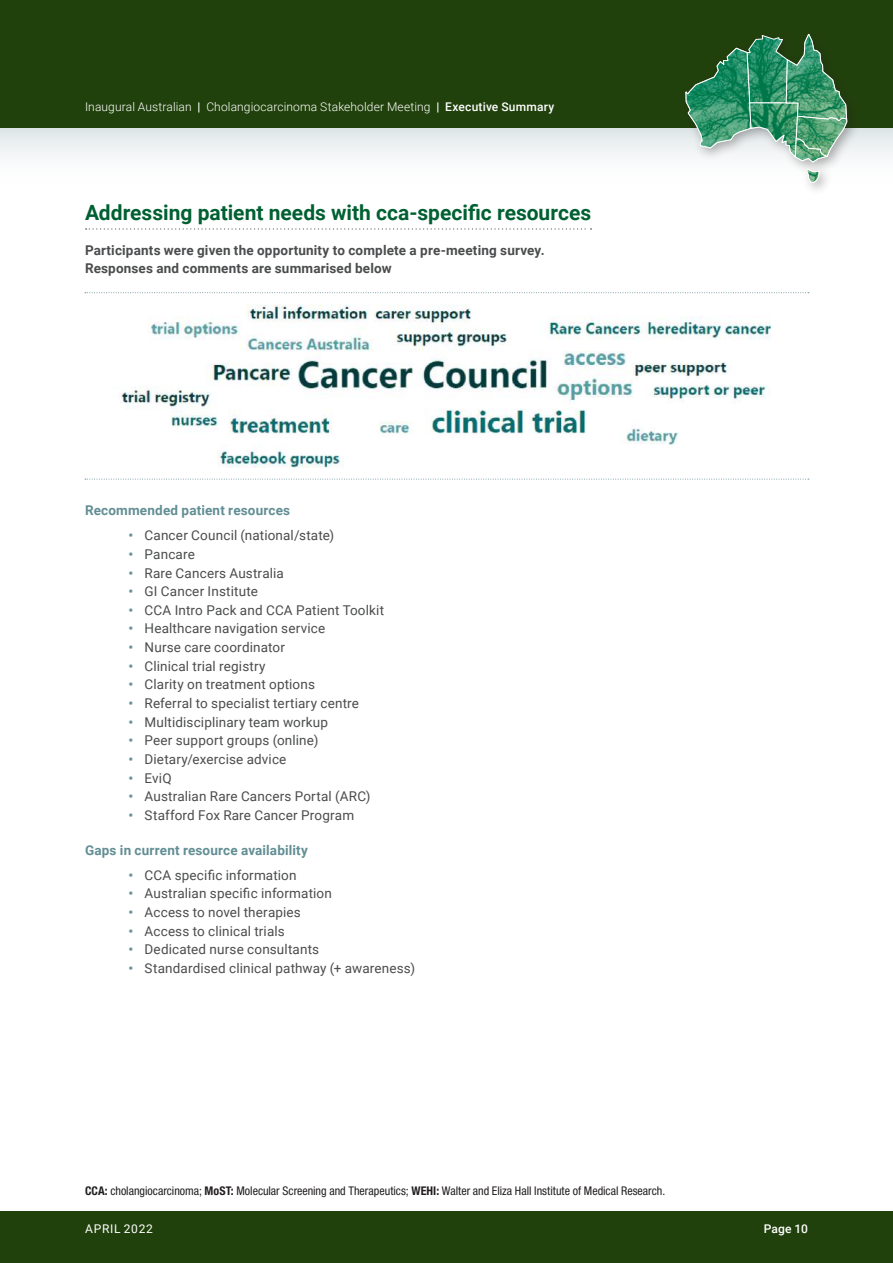
<style>
.page{position:relative;width:893px;height:1263px;background:#fff}
.page>*{position:absolute;margin:0;border:0;box-sizing:border-box;transform-origin:0 0}
.t1{font:700 21px "Roboto";color:#006032}
.t2{font:13.5px "Roboto";letter-spacing:.01em;color:#4b4c4d}
.t3{font:700 13.5px/18px "Roboto";letter-spacing:.015em;color:#4b4c4d}
.t4{font:700 13.5px "Roboto";letter-spacing:.015em;color:#628e94}
.t5{font:condensed 12px "Helvetica Neue LT Std";color:#231f20}
.t6{font:300 12px "Roboto";letter-spacing:.01em;color:#fff}
.t7{font:12px "Roboto";letter-spacing:.06em;color:#fff}
.t8{font:500 12px "Roboto";letter-spacing:.015em;color:#fff}
.s1{font-weight:500}
.s2{font-weight:700;color:#6a9399}
.s3{font-weight:700}
</style>
<div class="page">
<svg style="left:0;top:128px;width:893px;height:28px;fill:#eaeeef"></svg>
<div style="left:0;top:0;width:893px;height:128px;background:#21410c"></div>
<svg style="left:86px;top:228px;width:506px;height:2px"></svg>
<div style="left:0;top:1212px;width:893px;height:51px;background:#21410c"></div>
<img style="left:121px;top:304px;width:650px;height:164px">
<svg style="left:85px;top:292px;width:724px;height:1px"></svg>
<svg style="left:85px;top:479px;width:724px;height:1px"></svg>
<div style="left:679px;top:28px;width:181px;height:168px;background:#231f20;opacity:.35"></div>
<svg style="left:685px;top:33px;width:162px;height:150px"></svg>
<p class="t6" style="left:85px;top:98px;width:471px">Inaugural Australian <span class="s1">|</span> Cholangiocarcinoma Stakeholder Meeting <span class="s1">| Executive Summary</span></p>
<h1 class="t1" style="left:85px;top:198px;width:508px">Addressing patient needs with cca-specific resources</h1>
<p class="t3" style="left:85px;top:241px;width:461px">Participants were given the opportunity to complete a pre-meeting survey.<br>Responses and comments are summarised below</p>
<p class="t4" style="left:85px;top:501px;width:207px">Recommended patient resources</p>
<p class="t2" style="left:129px;top:526px;width:207px"><span class="s2">•</span> Cancer Council (national/state)</p>
<p class="t2" style="left:129px;top:545px;width:68px"><span class="s2">•</span> Pancare</p>
<p class="t2" style="left:129px;top:563px;width:157px"><span class="s2">•</span> Rare Cancers Australia</p>
<p class="t2" style="left:129px;top:582px;width:131px"><span class="s2">•</span> GI Cancer Institute</p>
<p class="t2" style="left:129px;top:601px;width:257px"><span class="s2">•</span> CCA Intro Pack and CCA Patient Toolkit</p>
<p class="t2" style="left:129px;top:619px;width:198px"><span class="s2">•</span> Healthcare navigation service</p>
<p class="t2" style="left:129px;top:638px;width:158px"><span class="s2">•</span> Nurse care coordinator</p>
<p class="t2" style="left:129px;top:656px;width:139px"><span class="s2">•</span> Clinical trial registry</p>
<p class="t2" style="left:129px;top:675px;width:188px"><span class="s2">•</span> Clarity on treatment options</p>
<p class="t2" style="left:129px;top:694px;width:232px"><span class="s2">•</span> Referral to specialist tertiary centre</p>
<p class="t2" style="left:129px;top:712px;width:201px"><span class="s2">•</span> Multidisciplinary team workup</p>
<p class="t2" style="left:129px;top:731px;width:191px"><span class="s2">•</span> Peer support groups (online)</p>
<p class="t2" style="left:129px;top:750px;width:159px"><span class="s2">•</span> Dietary/exercise advice</p>
<p class="t2" style="left:129px;top:768px;width:45px"><span class="s2">•</span> EviQ</p>
<p class="t2" style="left:129px;top:787px;width:244px"><span class="s2">•</span> Australian Rare Cancers Portal (ARC)</p>
<p class="t2" style="left:129px;top:805px;width:227px"><span class="s2">•</span> Stafford Fox Rare Cancer Program</p>
<p class="t4" style="left:85px;top:840px;width:224px">Gaps in current resource availability</p>
<p class="t2" style="left:129px;top:865px;width:170px"><span class="s2">•</span> CCA specific information</p>
<p class="t2" style="left:129px;top:884px;width:205px"><span class="s2">•</span> Australian specific information</p>
<p class="t2" style="left:129px;top:903px;width:174px"><span class="s2">•</span> Access to novel therapies</p>
<p class="t2" style="left:129px;top:921px;width:158px"><span class="s2">•</span> Access to clinical trials</p>
<p class="t2" style="left:129px;top:940px;width:192px"><span class="s2">•</span> Dedicated nurse consultants</p>
<p class="t2" style="left:129px;top:959px;width:288px"><span class="s2">•</span> Standardised clinical pathway (+ awareness)</p>
<p class="t5" style="left:85px;top:1184px;width:582px"><span class="s3">CCA:</span> cholangiocarcinoma; <span class="s3">MoST:</span> Molecular Screening and Therapeutics; <span class="s3">WEHI:</span> Walter and Eliza Hall Institute of Medical Research.</p>
<p class="t7" style="left:85px;top:1220px;width:69px">APRIL 2022</p>
<p class="t8" style="left:764px;top:1220px;width:46px">Page 10</p>
</div>
